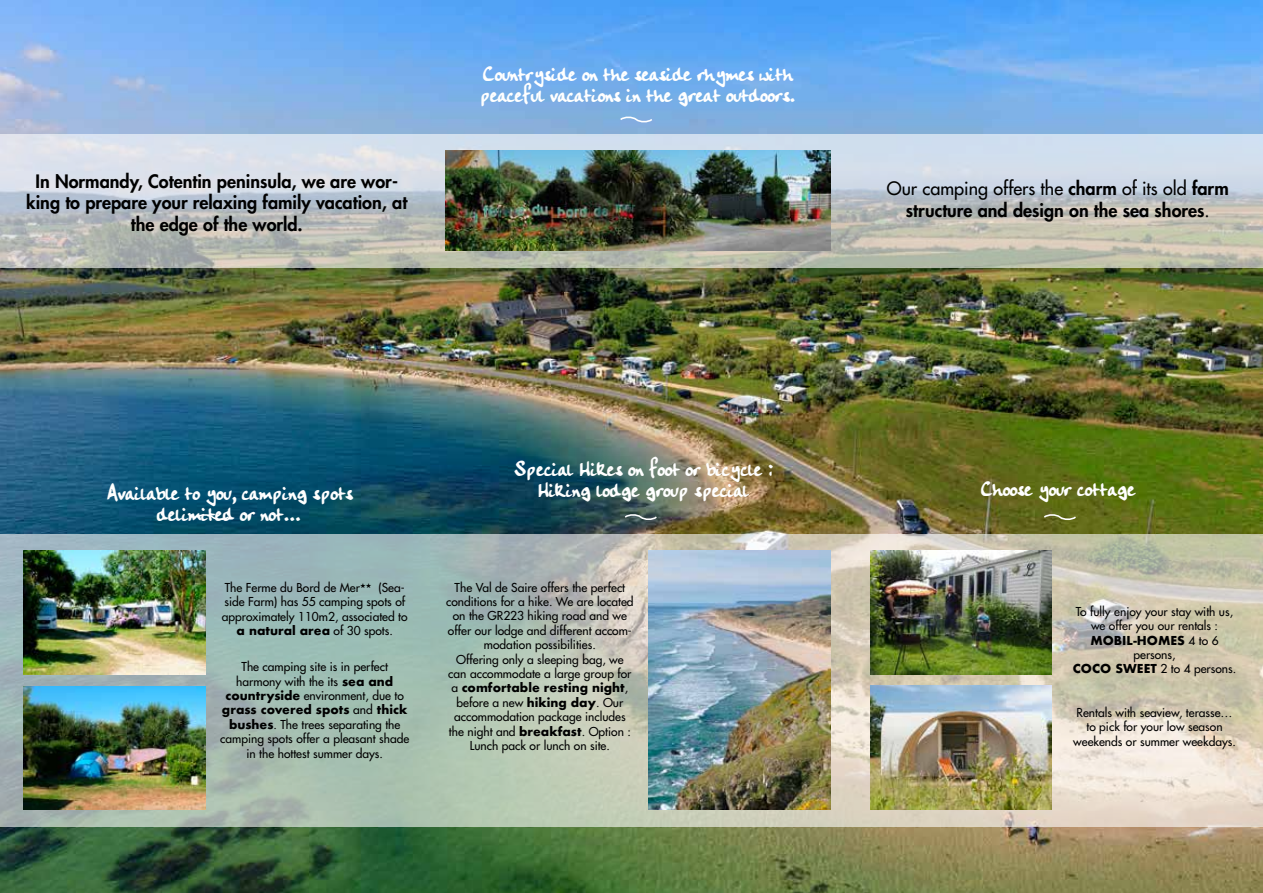
<style>
.page{position:relative;width:1263px;height:893px;background:#fff}
.page>*{position:absolute;margin:0;border:0;box-sizing:border-box;transform-origin:0 0}
.t1{font:24px/21px "Handwriting Plain";color:#fff;text-align:center}
.t2{font:800 18px/21.6px "Futura";color:#000;text-align:center}
.t3{font:12px/14.4px "Futura";color:#000;text-align:center}
.s1{font-weight:700}
.s2{font-weight:400}
</style>
<div class="page">
<img style="left:0;top:0;width:1263px;height:893px">
<svg style="left:618px;top:117px;width:36px;height:8px"></svg>
<svg style="left:195px;top:514px;width:35px;height:8px"></svg>
<svg style="left:623px;top:514px;width:36px;height:8px"></svg>
<svg style="left:1042px;top:514px;width:36px;height:8px"></svg>
<svg style="left:0;top:135px;width:1263px;height:133px"></svg>
<svg style="left:0;top:534px;width:1263px;height:293px"></svg>
<img style="left:446px;top:151px;width:384px;height:100px">
<img style="left:648px;top:550px;width:182px;height:260px">
<img style="left:870px;top:550px;width:182px;height:124px">
<img style="left:870px;top:685px;width:182px;height:125px">
<img style="left:24px;top:551px;width:182px;height:123px">
<img style="left:24px;top:686px;width:182px;height:124px">
<h2 class="t2" style="left:26px;top:170px;width:383px">In Normandy, Cotentin peninsula, we are wor&shy;king to prepare your relaxing family vacation, at the edge of the world.</h2>
<h1 class="t1" style="left:480px;top:64px;width:317px;text-align:left">Countryside on the seaside rhymes with peaceful vacations in the great outdoors.</h1>
<h1 class="t1" style="left:106px;top:483px;width:249px">Available to you, camping spots delimited or not…</h1>
<p class="t3" style="left:222px;top:580px;width:187px">The Ferme du Bord de Mer★★ (Sea&shy;side Farm) has 55 camping spots of approximately 110m2, associated to <span class="s1">a natural area</span> of 30 spots.</p>
<p class="t3" style="left:220px;top:660px;width:190px">The camping site is in perfect harmony with the its <span class="s1">sea and countryside</span> environment, due to <span class="s1">grass covered spots</span> and <span class="s1">thick bushes</span>. The trees separating the camping spots offer a pleasant shade in the hottest summer days.</p>
<h1 class="t1" style="left:513px;top:459px;width:261px;line-height:21.6px">Special Hikes on foot or bicycle :<br>Hiking lodge group special</h1>
<p class="t3" style="left:446px;top:580px;width:189px">The Val de Saire offers the perfect conditions for a hike. We are located on the GR223 hiking road and we offer our lodge and different accom&shy;modation possibilities.<br>Offering only a sleeping bag, we can accommodate a large group for a <span class="s1">comfortable resting night</span>, before a new <span class="s1">hiking day</span>. Our accommodation package includes the night and <span class="s1">breakfast</span>. Option :<br>Lunch pack or lunch on site.</p>
<h2 class="t2" style="left:887px;top:177px;width:343px"><span class="s2">Our camping offers the</span> charm <span class="s2">of its old</span> farm structure and design on the sea shores<span class="s2">.</span></h2>
<h1 class="t1" style="left:980px;top:479px;width:157px">Choose your cottage</h1>
<p class="t3" style="left:1073px;top:604px;width:165px">To fully enjoy your stay with us, we offer you our rentals :<br><span class="s1">MOBIL-HOMES</span> 4 to 6 persons,<br><span class="s1">COCO SWEET</span> 2 to 4 persons.</p>
<p class="t3" style="left:1073px;top:705px;width:164px">Rentals with seaview, terasse… to pick for your low season weekends or summer weekdays.</p>
</div>
